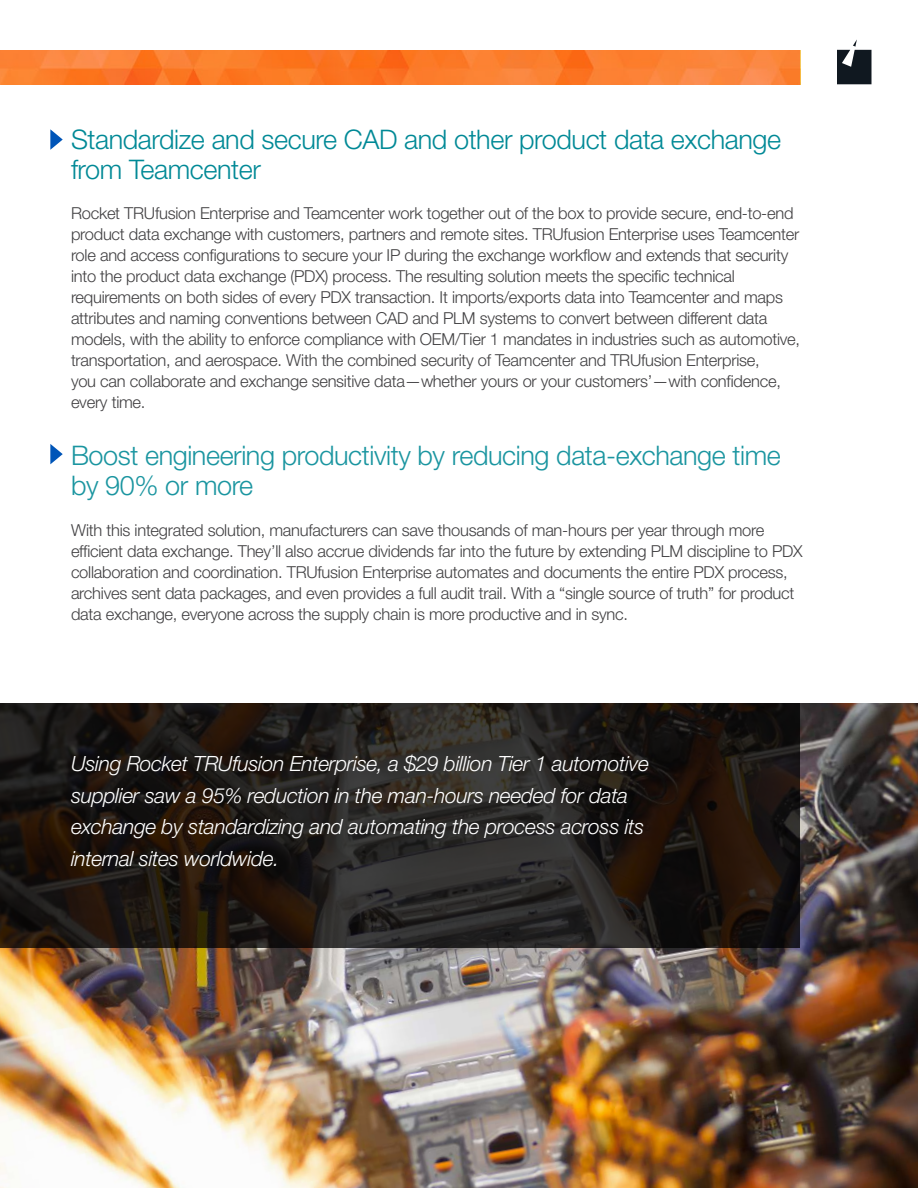
<style>
.page{position:relative;width:918px;height:1188px;background:#fff}
.page>*{position:absolute;margin:0;border:0;box-sizing:border-box;transform-origin:0 0}
.t1{font:300 27px/30px "Helvetica Neue LT Std";letter-spacing:-.015em;color:#1a95a0}
.t2{font:300 27px/30px "Helvetica Neue LT Std";letter-spacing:-.015em;color:#008996}
.t3{font:italic 300 21px/31.5px "Helvetica Neue LT Std";letter-spacing:-.015em;color:#fff}
.t4{font:300 16.5px/21px "Helvetica Neue LT Std";letter-spacing:-.015em;color:#414042}
</style>
<div class="page">
<svg style="left:837px;top:39px;width:35px;height:45px"></svg>
<svg style="left:50px;top:444px;width:13px;height:20px"></svg>
<svg style="left:50px;top:129px;width:13px;height:21px"></svg>
<img style="left:0;top:703px;width:918px;height:485px">
<svg style="left:0;top:703px;width:800px;height:244px;background:#211c18"></svg>
<svg style="left:0;top:50px;width:800px;height:34px;background:#fb7c2d"></svg>
<h1 class="t2" style="left:71px;top:123px;width:712px">Standardize and secure CAD and other product data exchange from Teamcenter</h1>
<p class="t4" style="left:71px;top:202px;width:731px">Rocket TRUfusion Enterprise and Teamcenter work together out of the box to provide secure, end-to-end product data exchange with customers, partners and remote sites. TRUfusion Enterprise uses Teamcenter role and access configurations to secure your IP during the exchange workflow and extends that security into the product data exchange (PDX) process. The resulting solution meets the specific technical requirements on both sides of every PDX transaction. It imports/exports data into Teamcenter and maps attributes and naming conventions between CAD and PLM systems to convert between different data models, with the ability to enforce compliance with OEM/Tier 1 mandates in industries such as automotive, transportation, and aerospace. With the combined security of Teamcenter and TRUfusion Enterprise,<br>you can collaborate and exchange sensitive data—whether yours or your customers’—with confidence, every time.</p>
<h1 class="t1" style="left:71px;top:440px;width:711px">Boost engineering productivity by reducing data-exchange time by 90% or more</h1>
<p class="t4" style="left:71px;top:519px;width:733px">With this integrated solution, manufacturers can save thousands of man-hours per year through more efficient data exchange. They’ll also accrue dividends far into the future by extending PLM discipline to PDX collaboration and coordination. TRUfusion Enterprise automates and documents the entire PDX process, archives sent data packages, and even provides a full audit trail. With a “single source of truth” for product data exchange, everyone across the supply chain is more productive and in sync.</p>
<p class="t3" style="left:71px;top:748px;width:580px">Using Rocket TRUfusion Enterprise, a $29 billion Tier 1 automotive supplier saw a 95% reduction in the man-hours needed for data exchange by standardizing and automating the process across its internal sites worldwide.</p>
</div>
